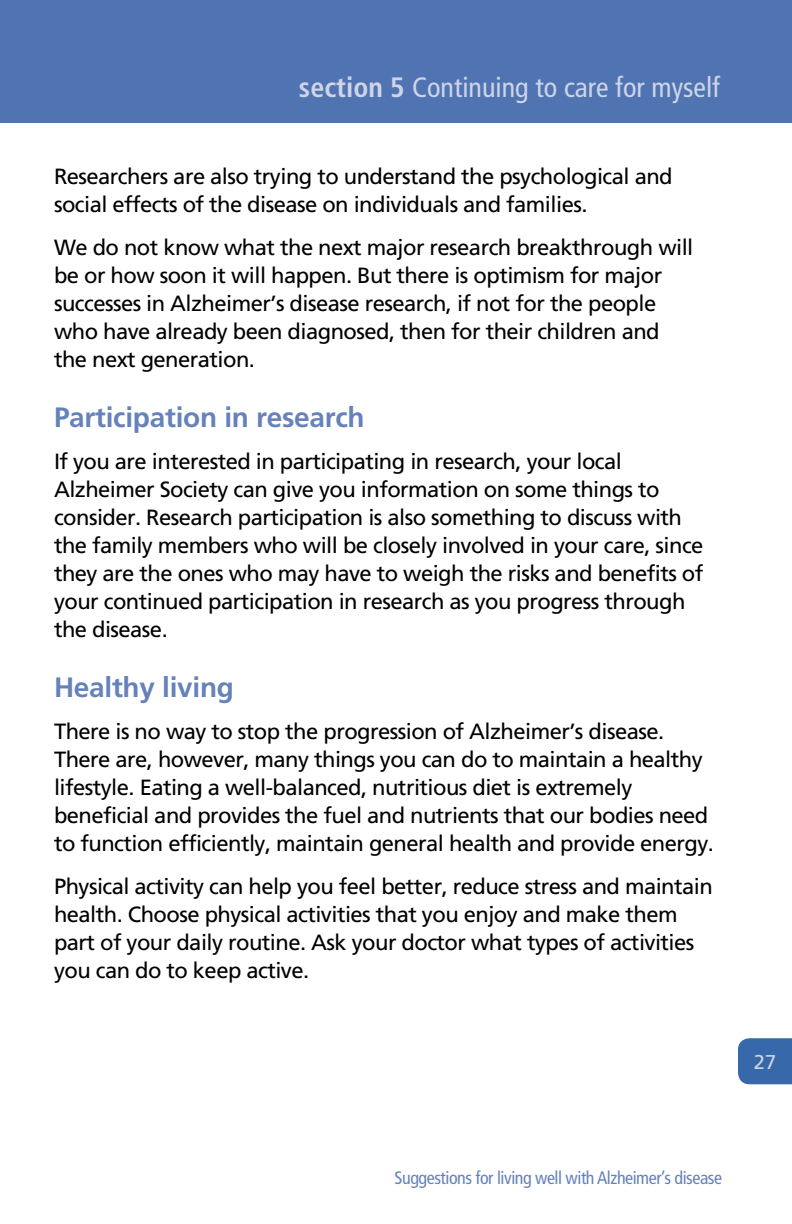
<style>
.page{position:relative;width:792px;height:1224px;background:#fff}
.page>*{position:absolute;margin:0;border:0;box-sizing:border-box;transform-origin:0 0}
.t1{font:700 28px "Frutiger";letter-spacing:-.01em;color:#6682ba}
.t2{font:condensed 28px "Frutiger";color:#cfd5e9}
.t3{font:22px/28px "Frutiger";letter-spacing:-.025em;color:#000}
.t4{font:20px "Frutiger";color:#cfd5e9}
.t5{font:condensed 18px "Frutiger";letter-spacing:-.025em;color:#6682ba}
.s1{font-weight:700}
</style>
<div class="page">
<div style="left:0;top:0;width:792px;height:122px;background:#5074b1"></div>
<div style="left:738px;top:1038px;width:54px;height:46px;background:#3768a9"></div>
<p class="t2" style="left:299px;top:71px;width:423px"><span class="s1">section 5</span> Continuing to care for myself</p>
<p class="t3" style="left:54px;top:162px;width:620px">Researchers are also trying to understand the psychological and social effects of the disease on individuals and families.</p>
<p class="t3" style="left:54px;top:233px;width:641px">We do not know what the next major research breakthrough will be or how soon it will happen. But there is optimism for major successes in Alzheimer’s disease research, if not for the people who have already been diagnosed, then for their children and the next generation.</p>
<p class="t1" style="left:54px;top:400px;width:312px">Participation in research</p>
<p class="t3" style="left:54px;top:447px;width:651px">If you are interested in participating in research, your local Alzheimer Society can give you information on some things to consider. Research participation is also something to discuss with the family members who will be closely involved in your care, since they are the ones who may have to weigh the risks and benefits of your continued participation in research as you progress through the disease.</p>
<p class="t1" style="left:54px;top:671px;width:181px">Healthy living</p>
<p class="t3" style="left:54px;top:717px;width:662px">There is no way to stop the progression of Alzheimer’s disease.<br>There are, however, many things you can do to maintain a healthy lifestyle. Eating a well-balanced, nutritious diet is extremely beneficial and provides the fuel and nutrients that our bodies need to function efficiently, maintain general health and provide energy.</p>
<p class="t3" style="left:54px;top:872px;width:660px">Physical activity can help you feel better, reduce stress and maintain health. Choose physical activities that you enjoy and make them part of your daily routine. Ask your doctor what types of activities you can do to keep active.</p>
<p class="t4" style="left:754px;top:1050px;width:24px">27</p>
<p class="t5" style="left:395px;top:1167px;width:329px">Suggestions for living well with Alzheimer’s disease</p>
</div>
